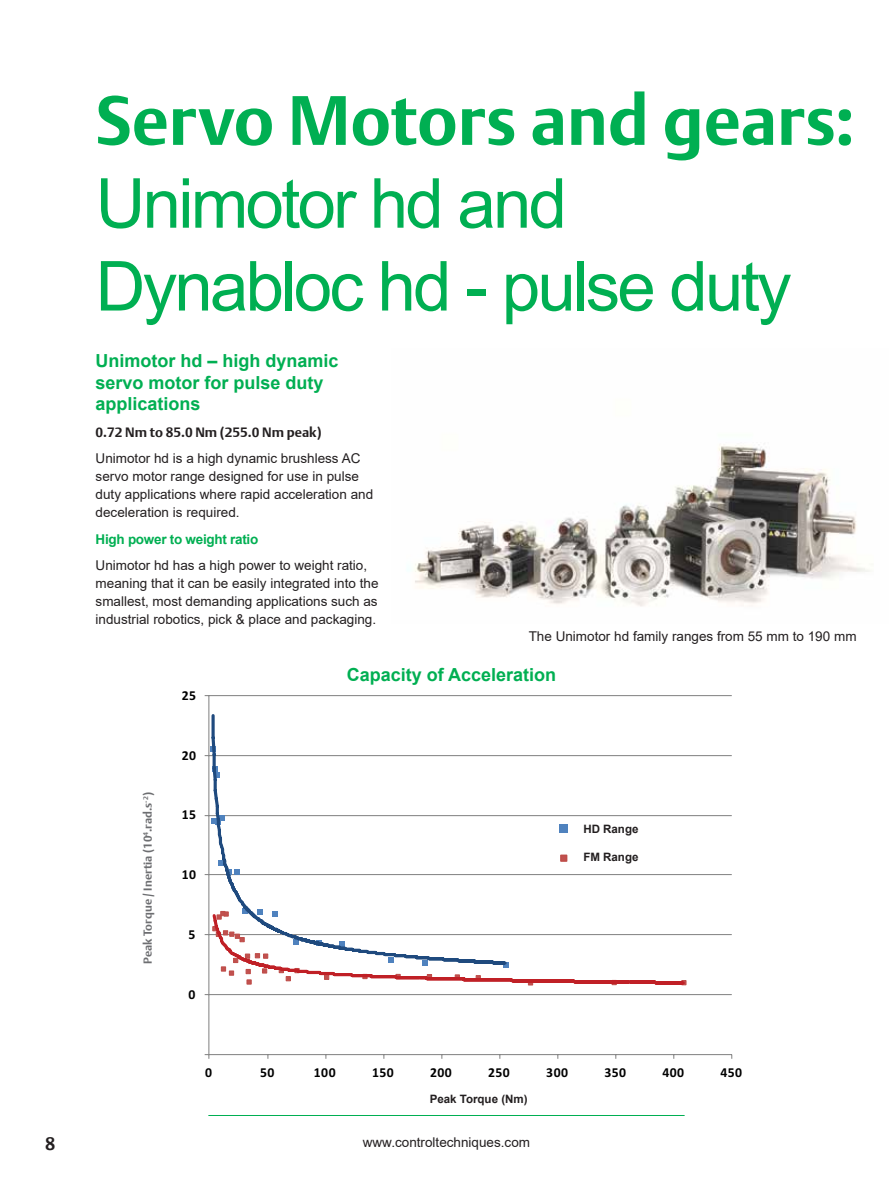
<style>
.page{position:relative;width:893px;height:1191px;background:#fff}
.page>*{position:absolute;margin:0;border:0;box-sizing:border-box;transform-origin:0 0}
.t1{font:69px/82.8px "Arial";letter-spacing:-.04em;color:#00af52}
.t2{font:700 69px "DTL Argo T";color:#00af52}
.t3{font:700 18px/21.6px "Arial";color:#00af52}
.t4{font:700 18px "DTL Argo T";color:#231f20}
.t5{font:700 13.65px "Calibri";letter-spacing:.03em;color:#010101}
.t6{font:13.5px/18px "Arial";color:#231f20}
.t7{font:700 13.5px "DTL Argo T";color:#231f20}
.t8{font:700 13.5px "Arial";letter-spacing:-.02em;color:#00af52}
.t9{font:700 11.55px "DTL Argo T";color:#6d6e71}
.t10{font:700 11.55px "Arial";color:#231f20}
</style>
<div class="page">
<hr style="left:208px;top:1115px;width:477px;height:1px;background:#00af52">
<img style="left:414px;top:445px;width:456px;height:162px">
<hr style="left:209px;top:695px;width:523px;height:1px;background:#868686">
<hr style="left:209px;top:755px;width:523px;height:1px;background:#868686">
<hr style="left:209px;top:815px;width:523px;height:1px;background:#868686">
<hr style="left:209px;top:874px;width:523px;height:1px;background:#868686">
<hr style="left:209px;top:934px;width:523px;height:1px;background:#868686">
<hr style="left:209px;top:994px;width:523px;height:1px;background:#868686">
<hr style="left:208px;top:695px;width:1px;height:359px;background:#868686">
<hr style="left:209px;top:1054px;width:523px;height:1px;background:#868686">
<svg style="left:205px;top:712px;width:481px;height:275px"></svg>
<div style="left:559px;top:824px;width:9px;height:9px;background:#4f82be"></div>
<div style="left:560px;top:854px;width:7px;height:7px;background:#c1514f;border:1px solid #bf4d49"></div>
<h1 class="t2" style="left:96px;top:79px;width:761px">Servo Motors and gears:</h1>
<h1 class="t1" style="left:96px;top:162px;width:697px">Unimotor hd and<br>Dynabloc hd - pulse duty</h1>
<h2 class="t3" style="left:96px;top:350px;width:245px">Unimotor hd – high dynamic servo motor for pulse duty applications</h2>
<p class="t7" style="left:96px;top:424px;width:228px">0.72 Nm to 85.0 Nm (255.0 Nm peak)</p>
<p class="t6" style="left:96px;top:449px;width:279px">Unimotor hd is a high dynamic brushless AC servo motor range designed for use in pulse duty applications where rapid acceleration and deceleration is required.</p>
<p class="t8" style="left:96px;top:529px;width:164px">High power to weight ratio</p>
<p class="t6" style="left:96px;top:556px;width:284px">Unimotor hd has a high power to weight ratio, meaning that it can be easily integrated into the smallest, most demanding applications such as industrial robotics, pick &amp; place and packaging.</p>
<p class="t6" style="left:529px;top:627px;width:329px">The Unimotor hd family ranges from 55 mm to 190 mm</p>
<p class="t9" style="left:141px;top:963px;width:173px;rotate:-90deg">Peak Torque / Inertia (10<sup>4</sup>.rad.s<sup>-2</sup>)</p>
<p class="t5" style="left:182px;top:686px;width:16px">25</p>
<p class="t5" style="left:182px;top:746px;width:16px">20</p>
<p class="t5" style="left:182px;top:806px;width:16px">15</p>
<p class="t5" style="left:182px;top:866px;width:16px">10</p>
<p class="t5" style="left:189px;top:925px;width:8px">5</p>
<p class="t5" style="left:189px;top:985px;width:8px">0</p>
<h2 class="t3" style="left:347px;top:664px;width:211px">Capacity of Acceleration</h2>
<p class="t10" style="left:583px;top:820px;width:57px">HD Range</p>
<p class="t10" style="left:583px;top:849px;width:57px">FM Range</p>
<p class="t5" style="left:205px;top:1063px;width:8px">0</p>
<p class="t5" style="left:260px;top:1063px;width:16px">50</p>
<p class="t5" style="left:314px;top:1063px;width:23px">100</p>
<p class="t5" style="left:372px;top:1063px;width:23px">150</p>
<p class="t5" style="left:430px;top:1063px;width:23px">200</p>
<p class="t5" style="left:488px;top:1063px;width:23px">250</p>
<p class="t5" style="left:546px;top:1063px;width:23px">300</p>
<p class="t5" style="left:604px;top:1063px;width:23px">350</p>
<p class="t5" style="left:662px;top:1063px;width:23px">400</p>
<p class="t5" style="left:721px;top:1063px;width:23px">450</p>
<p class="t10" style="left:430px;top:1090px;width:99px">Peak Torque (Nm)</p>
<h2 class="t4" style="left:45px;top:1132px;width:12px">8</h2>
<p class="t6" style="left:363px;top:1133px;width:169px">www.controltechniques.com</p>
</div>
